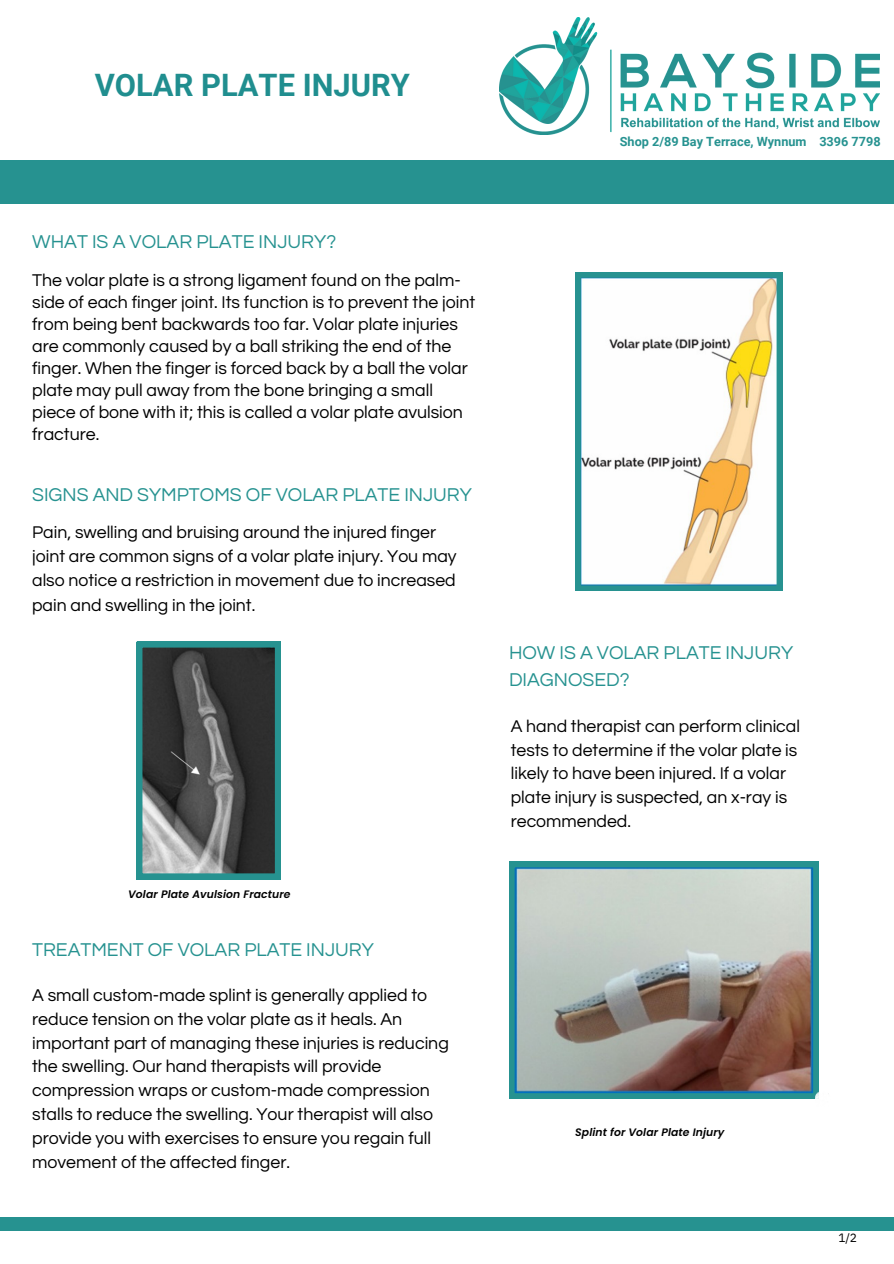
<style>
.page{position:relative;width:894px;height:1264px;background:#fff}
.page>*{position:absolute;margin:0;border:0;box-sizing:border-box;transform-origin:0 0}
.t1{font:700 30.9px "Roboto";color:#208e8f}
.t2{font:19.35px "Questrial";color:#269290}
.t3{font:17.7px/23.9px "Questrial";color:#000}
.t4{font:700 12.75px "Roboto";color:#269290}
.t5{font:12px "IBM Plex Sans";color:#000}
.t6{font:italic 600 10.8px "Poppins";letter-spacing:.01em;color:#000}
</style>
<div class="page">
<svg style="left:575px;top:272px;width:207px;height:318px"></svg>
<svg style="left:137px;top:642px;width:143px;height:237px;background:#4b5757"></svg>
<svg style="left:509px;top:861px;width:309px;height:237px;background:#989e99"></svg>
<img style="left:815px;top:1091px;width:4px;height:8px">
<img style="left:499px;top:17px;width:380px;height:117px">
<div style="left:0;top:1217px;width:893px;height:13px;background:#269290"></div>
<div style="left:0;top:160px;width:893px;height:43px;background:#269290"></div>
<p class="t1" style="left:95px;top:67px;width:317px">VOLAR PLATE INJURY</p>
<p class="t2" style="left:32px;top:232px;width:306px">WHAT IS A VOLAR PLATE INJURY?</p>
<p class="t3" style="left:32px;top:269px;width:444px;line-height:22px">The volar plate is a strong ligament found on the palm&shy;side of each finger joint. Its function is to prevent the joint from being bent backwards too far. Volar plate injuries are commonly caused by a ball striking the end of the finger. When the finger is forced back by a ball the volar plate may pull away from the bone bringing a small piece of bone with it; this is called a volar plate avulsion fracture.</p>
<p class="t2" style="left:32px;top:484px;width:441px">SIGNS AND SYMPTOMS OF VOLAR PLATE INJURY</p>
<p class="t3" style="left:32px;top:521px;width:426px">Pain, swelling and bruising around the injured finger joint are common signs of a volar plate injury. You may also notice a restriction in movement due to increased pain and swelling in the joint.</p>
<p class="t6" style="left:128px;top:886px;width:164px">Volar Plate Avulsion Fracture</p>
<p class="t2" style="left:32px;top:940px;width:343px">TREATMENT OF VOLAR PLATE INJURY</p>
<p class="t3" style="left:32px;top:983px;width:418px">A small custom-made splint is generally applied to reduce tension on the volar plate as it heals. An important part of managing these injuries is reducing the swelling. Our hand therapists will provide compression wraps or custom-made compression stalls to reduce the swelling. Your therapist will also provide you with exercises to ensure you regain full movement of the affected finger.</p>
<p class="t4" style="left:619px;top:134px;width:262px">Shop 2/89 Bay Terrace, Wynnum 3396 7798</p>
<p class="t2" style="left:509px;top:643px;width:285px">HOW IS A VOLAR PLATE INJURY</p>
<p class="t2" style="left:509px;top:670px;width:122px">DIAGNOSED?</p>
<p class="t3" style="left:510px;top:715px;width:290px">A hand therapist can perform clinical tests to determine if the volar plate is likely to have been injured. If a volar plate injury is suspected, an x-ray is recommended.</p>
<p class="t6" style="left:575px;top:1124px;width:151px">Splint for Volar Plate Injury</p>
<p class="t5" style="left:838px;top:1229px;width:20px">1/2</p>
</div>
